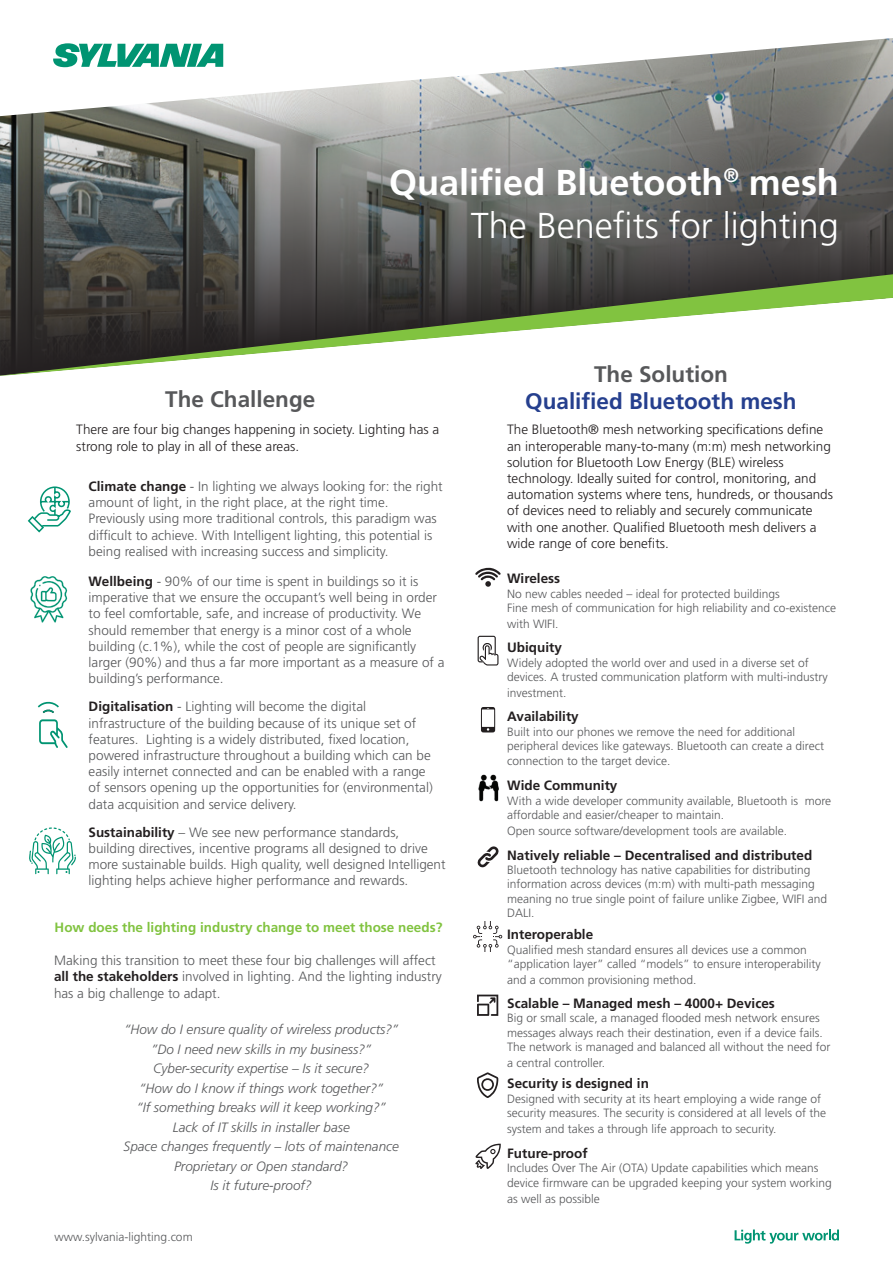
<style>
.page{position:relative;width:893px;height:1263px;background:#fff}
.page>*{position:absolute;margin:0;border:0;box-sizing:border-box;transform-origin:0 0}
.t1{font:700 36px/43.2px "Frutiger LT Std";color:#fff;text-align:right}
.t2{font:700 22.5px "Frutiger LT Std";color:#57585a}
.t3{font:700 22.5px "Frutiger LT Std";color:#253f8e}
.t4{font:300 13.5px/16.2px "Frutiger LT Std";color:#57585a}
.t5{font:300 13.5px/16.2px "Frutiger LT Std";color:#231f20}
.t6{font:italic 300 13.5px/19.5px "Frutiger LT Std";color:#57585a;text-align:center}
.t7{font:700 13.5px "Frutiger LT Std";color:#231f20}
.t8{font:700 13.5px "Frutiger LT Std";color:#81c340}
.t9{font:300 12px/14.4px "Frutiger LT Std";color:#57585a}
.s1{font-weight:300}
.s2{font-weight:700;color:#231f20}
</style>
<div class="page">
<svg style="left:475px;top:1143px;width:26px;height:26px"></svg>
<svg style="left:477px;top:1072px;width:21px;height:26px"></svg>
<svg style="left:477px;top:994px;width:21px;height:22px"></svg>
<svg style="left:473px;top:922px;width:29px;height:29px"></svg>
<svg style="left:477px;top:846px;width:22px;height:21px"></svg>
<svg style="left:481px;top:707px;width:14px;height:25px"></svg>
<svg style="left:475px;top:568px;width:26px;height:19px"></svg>
<svg style="left:478px;top:636px;width:20px;height:29px"></svg>
<img style="left:478px;top:774px;width:21px;height:28px">
<svg style="left:0;top:40px;width:893px;height:234px;background:#868986"></svg>
<svg style="left:0;top:274px;width:893px;height:102px"></svg>
<svg style="left:735px;top:1229px;width:104px;height:14px"></svg>
<svg style="left:27px;top:486px;width:44px;height:47px"></svg>
<svg style="left:30px;top:576px;width:38px;height:47px"></svg>
<svg style="left:39px;top:719px;width:29px;height:29px"></svg>
<svg style="left:38px;top:701px;width:21px;height:12px"></svg>
<svg style="left:29px;top:827px;width:47px;height:47px"></svg>
<h2 class="t2" style="left:165px;top:386px;width:152px">The Challenge</h2>
<h1 class="t1" style="left:389px;top:161px;width:451px">Qualified Bluetooth<sup>®</sup> mesh<br><span class="s1">The Benefits for lighting</span></h1>
<h2 class="t2" style="left:594px;top:361px;width:135px">The Solution</h2>
<h2 class="t3" style="left:525px;top:388px;width:273px">Qualified Bluetooth mesh</h2>
<p class="t5" style="left:76px;top:422px;width:364px">There are four big changes happening in society. Lighting has a strong role to play in all of these areas.</p>
<p class="t4" style="left:89px;top:478px;width:356px"><span class="s2">Climate change</span> - In lighting we always looking for: the right amount of light, in the right place, at the right time.<br>Previously using more traditional controls, this paradigm was difficult to achieve. With Intelligent lighting, this potential is being realised with increasing success and simplicity.</p>
<p class="t4" style="left:89px;top:573px;width:357px"><span class="s2">Wellbeing</span> - 90% of our time is spent in buildings so it is imperative that we ensure the occupant’s well being in order to feel comfortable, safe, and increase of productivity. We should remember that energy is a minor cost of a whole building (c.1%), while the cost of people are significantly larger (90%) and thus a far more important as a measure of a building’s performance.</p>
<p class="t4" style="left:89px;top:699px;width:346px"><span class="s2">Digitalisation</span> - Lighting will become the digital infrastructure of the building because of its unique set of features. Lighting is a widely distributed, fixed location, powered infrastructure throughout a building which can be easily internet connected and can be enabled with a range of sensors opening up the opportunities for (environmental) data acquisition and service delivery.</p>
<p class="t4" style="left:89px;top:824px;width:359px"><span class="s2">Sustainability</span> – We see new performance standards, building directives, incentive programs all designed to drive more sustainable builds. High quality, well designed Intelligent lighting helps achieve higher performance and rewards.</p>
<p class="t8" style="left:55px;top:919px;width:389px">How does the lighting industry change to meet those needs?</p>
<p class="t4" style="left:54px;top:953px;width:389px">Making this transition to meet these four big challenges will affect <span class="s2">all the stakeholders</span> involved in lighting. And the lighting industry has a big challenge to adapt.</p>
<p class="t6" style="left:124px;top:1020px;width:277px">“How do I ensure quality of wireless products?” ”Do I need new skills in my business?” Cyber-security expertise – Is it secure?<br>“How do I know if things work together?”<br>“If something breaks will it keep working?” Lack of IT skills in installer base<br>Space changes frequently – lots of maintenance Proprietary or Open standard?<br>Is it future-proof?</p>
<p class="t9" style="left:55px;top:1230px;width:140px">www.sylvania-lighting.com</p>
<p class="t5" style="left:507px;top:422px;width:327px">The Bluetooth® mesh networking specifications define an interoperable many-to-many (m:m) mesh networking solution for Bluetooth Low Energy (BLE) wireless technology. Ideally suited for control, monitoring, and automation systems where tens, hundreds, or thousands of devices need to reliably and securely communicate with one another. Qualified Bluetooth mesh delivers a wide range of core benefits.</p>
<p class="t7" style="left:507px;top:570px;width:55px">Wireless</p>
<p class="t9" style="left:507px;top:586px;width:331px">No new cables needed – ideal for protected buildings<br>Fine mesh of communication for high reliability and co-existence</p>
<p class="t9" style="left:507px;top:617px;width:53px">with WIFI.</p>
<p class="t7" style="left:507px;top:640px;width:56px">Ubiquity</p>
<p class="t9" style="left:507px;top:655px;width:322px">Widely adopted the world over and used in a diverse set of devices. A trusted communication platform with multi-industry</p>
<p class="t9" style="left:507px;top:686px;width:61px">investment.</p>
<p class="t7" style="left:507px;top:709px;width:73px">Availability</p>
<p class="t9" style="left:507px;top:724px;width:318px">Built into our phones we remove the need for additional peripheral devices like gateways. Bluetooth can create a direct connection to the target device.</p>
<p class="t7" style="left:507px;top:778px;width:112px">Wide Community</p>
<p class="t9" style="left:507px;top:794px;width:326px">With a wide developer community available, Bluetooth is more affordable and easier/cheaper to maintain.</p>
<p class="t9" style="left:507px;top:824px;width:282px">Open source software/development tools are available.</p>
<p class="t7" style="left:507px;top:847px;width:307px">Natively reliable – Decentralised and distributed</p>
<p class="t9" style="left:507px;top:863px;width:321px">Bluetooth technology has native capabilities for distributing information across devices (m:m) with multi-path messaging meaning no true single point of failure unlike Zigbee, WIFI and DALI.</p>
<p class="t7" style="left:507px;top:927px;width:88px">Interoperable</p>
<p class="t9" style="left:507px;top:942px;width:315px">Qualified mesh standard ensures all devices use a common “application layer” called “models” to ensure interoperability</p>
<p class="t9" style="left:507px;top:973px;width:191px">and a common provisioning method.</p>
<p class="t7" style="left:507px;top:995px;width:269px">Scalable – Managed mesh – 4000+ Devices</p>
<p class="t9" style="left:507px;top:1011px;width:325px">Big or small scale, a managed flooded mesh network ensures messages always reach their destination, even if a device fails.<br>The network is managed and balanced all without the need for</p>
<p class="t9" style="left:507px;top:1056px;width:100px">a central controller.</p>
<p class="t7" style="left:507px;top:1075px;width:143px">Security is designed in</p>
<p class="t9" style="left:507px;top:1091px;width:320px">Designed with security at its heart employing a wide range of security measures. The security is considered at all levels of the</p>
<p class="t9" style="left:507px;top:1122px;width:271px">system and takes a through life approach to security.</p>
<p class="t7" style="left:507px;top:1145px;width:82px">Future-proof</p>
<p class="t9" style="left:507px;top:1161px;width:326px">Includes Over The Air (OTA) Update capabilities which means device firmware can be upgraded keeping your system working</p>
<p class="t9" style="left:507px;top:1192px;width:94px">as well as possible</p>
</div>
